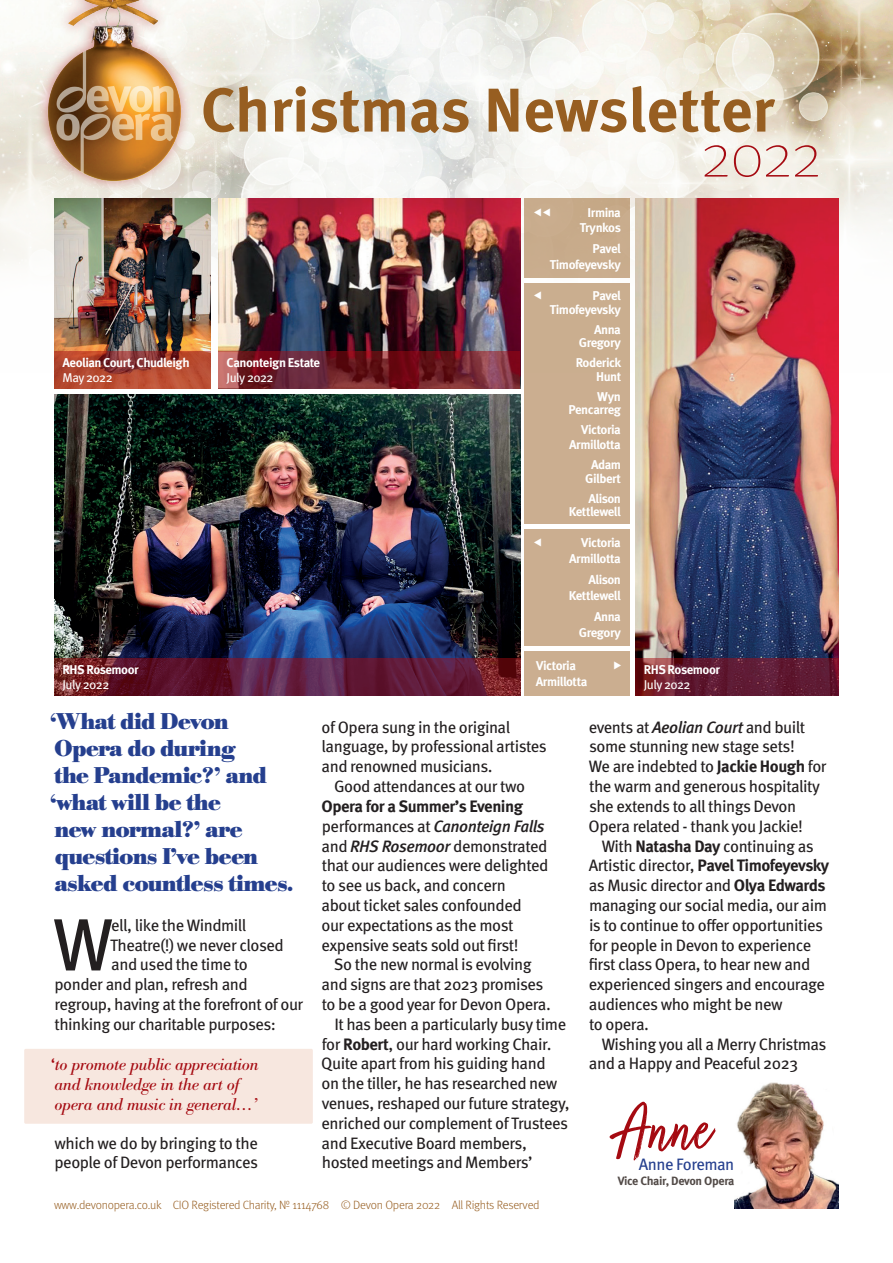
<style>
.page{position:relative;width:893px;height:1263px;background:#fff}
.page>*{position:absolute;margin:0;border:0;box-sizing:border-box;transform-origin:0 0}
.t1{font:75.75px "Turbinado Light Pro";color:#a50a11}
.t2{font:73.95px "Meta Pro";color:#231f20}
.t3{font:700 61.65px "Meta Pro";letter-spacing:-.005em;color:#975e21}
.t4{font:100 61.65px "Meta Pro";color:#a50a11}
.t5{font:700 22.5px/27px "Bodoni BE";letter-spacing:-.035em;color:#253f8e}
.t6{font:italic 16.8px/20.2px "Bodoni BE";letter-spacing:-.01em;color:#a50a11}
.t7{font:16.5px/19.8px "Meta Pro";letter-spacing:-.03em;color:#231f20}
.t8{font:16.5px "Meta Pro";letter-spacing:-.03em;color:#253f8e}
.t9{font:700 12.75px/15.3px "Meta Pro";letter-spacing:-.04em;color:#fff;text-align:right}
.t10{font:12.75px "Meta Pro";letter-spacing:-.045em;color:#fff}
.t11{font:300 12px "Meta Pro";letter-spacing:-.02em;color:#975e21}
.t12{font:700 12px "Meta Pro";letter-spacing:-.03em;color:#524a47}
.s1{font-family:"Meta Pro";font-style:normal;font-size:16.5px}
.s2{font-weight:700}
.s3{font-weight:500;font-style:italic}
</style>
<div class="page">
<img style="left:0;top:0;width:893px;height:373px">
<img style="left:14px;top:0;width:235px;height:203px">
<div style="left:24px;top:1049px;width:289px;height:75px;background:#f7e7df;border-radius:2px"></div>
<img style="left:54px;top:394px;width:466px;height:264px">
<img style="left:54px;top:198px;width:156px;height:153px">
<img style="left:218px;top:198px;width:302px;height:153px">
<img style="left:635px;top:198px;width:204px;height:460px">
<div style="left:525px;top:651px;width:105px;height:44px;background:#cbae90"></div>
<div style="left:525px;top:529px;width:105px;height:116px;background:#cbae90"></div>
<div style="left:525px;top:198px;width:105px;height:79px;background:#c8ac8c"></div>
<div style="left:525px;top:283px;width:105px;height:241px;background:#cbae90"></div>
<img style="left:734px;top:1082px;width:105px;height:127px">
<svg style="left:54px;top:351px;width:156px;height:38px;background:#ac4531"></svg>
<svg style="left:54px;top:658px;width:466px;height:37px;background:#631c35"></svg>
<svg style="left:635px;top:658px;width:204px;height:37px;background:#651c32"></svg>
<svg style="left:218px;top:351px;width:302px;height:38px;background:#76242e"></svg>
<p class="t9" style="left:63px;top:354px;width:129px">Aeolian Court, Chudleigh</p>
<p class="t10" style="left:63px;top:368px;width:52px">May 2022</p>
<p class="t9" style="left:63px;top:661px;width:78px">RHS Rosemoor</p>
<p class="t10" style="left:63px;top:675px;width:48px">July 2022</p>
<h3 class="t3" style="left:201px;top:62px;width:575px">Christmas Newsletter</h3>
<h3 class="t4" style="left:702px;top:113px;width:121px">2022</h3>
<p class="t9" style="left:227px;top:354px;width:95px">Canonteign Estate</p>
<p class="t10" style="left:227px;top:368px;width:48px">July 2022</p>
<p class="t9" style="left:580px;top:204px;width:43px">Irmina<br>Trynkos</p>
<p class="t9" style="left:550px;top:241px;width:73px">Pavel<br>Timofeyevsky</p>
<p class="t9" style="left:550px;top:288px;width:73px;line-height:13.5px">Pavel<br>Timofeyevsky</p>
<p class="t9" style="left:579px;top:322px;width:44px;line-height:13.5px">Anna<br>Gregory</p>
<p class="t9" style="left:576px;top:355px;width:47px;line-height:13.5px">Roderick<br>Hunt</p>
<p class="t9" style="left:568px;top:389px;width:54px;line-height:13.5px">Wyn<br>Pencarreg</p>
<p class="t9" style="left:569px;top:421px;width:53px">Victoria<br>Armillotta</p>
<p class="t9" style="left:585px;top:457px;width:37px;line-height:13.5px;text-align:center">Adam<br>Gilbert</p>
<p class="t9" style="left:569px;top:491px;width:54px;line-height:13.5px">Alison<br>Kettlewell</p>
<p class="t9" style="left:569px;top:534px;width:53px">Victoria<br>Armillotta</p>
<p class="t9" style="left:569px;top:571px;width:54px">Alison<br>Kettlewell</p>
<p class="t9" style="left:579px;top:608px;width:44px">Anna<br>Gregory</p>
<p class="t9" style="left:536px;top:657px;width:53px;text-align:left">Victoria<br>Armillotta</p>
<p class="t9" style="left:644px;top:661px;width:78px">RHS Rosemoor</p>
<p class="t10" style="left:644px;top:675px;width:48px">July 2022</p>
<h3 class="t5" style="left:50px;top:707px;width:244px">‘What did Devon<br>Opera do during<br>the Pandemic?’ and ‘what will be the<br>new normal?’ are questions I’ve been asked countless times.</h3>
<h2 class="t2" style="left:53px;top:888px;width:62px">W</h2>
<p class="t7" style="left:111px;top:914px;width:137px">ell, like the Windmill</p>
<p class="t7" style="left:110px;top:934px;width:175px">Theatre(!) we never closed</p>
<p class="t7" style="left:111px;top:953px;width:138px">and used the time to</p>
<p class="t7" style="left:54px;top:973px;width:195px">ponder and plan, refresh and</p>
<p class="t7" style="left:54px;top:993px;width:250px">regroup, having at the forefront of our</p>
<p class="t7" style="left:54px;top:1013px;width:223px">thinking our charitable purposes:</p>
<p class="t6" style="left:51px;top:1054px;width:209px"><span class="s1">‘</span>to promote public appreciation and knowledge in the art of opera and music in general…’</p>
<p class="t7" style="left:54px;top:1132px;width:205px">which we do by bringing to the people of Devon performances</p>
<p class="t7" style="left:322px;top:716px;width:227px">of Opera sung in the original language, by professional artistes and renowned musicians.</p>
<p class="t7" style="left:334px;top:775px;width:193px">Good attendances at our two</p>
<p class="t7" style="left:322px;top:795px;width:229px"><span class="s2">Opera for a Summer’s Evening </span>performances at <span class="s3">Canonteign Falls </span>and <span class="s3">RHS Rosemoor</span> demonstrated that our audiences were delighted to see us back, and concern about ticket sales confounded<br>our expectations as the most expensive seats sold out first!</p>
<p class="t7" style="left:334px;top:953px;width:199px">So the new normal is evolving</p>
<p class="t7" style="left:322px;top:973px;width:223px">and signs are that 2023 promises</p>
<p class="t7" style="left:322px;top:993px;width:231px">to be a good year for Devon Opera.</p>
<p class="t7" style="left:334px;top:1013px;width:233px">It has been a particularly busy time</p>
<p class="t7" style="left:322px;top:1033px;width:231px">for <span class="s2">Robert</span>, our hard working Chair.</p>
<p class="t7" style="left:321px;top:1052px;width:226px">Quite apart from his guiding hand</p>
<p class="t7" style="left:322px;top:1072px;width:237px">on the tiller, he has researched new</p>
<p class="t7" style="left:322px;top:1092px;width:249px">venues, reshaped our future strategy,</p>
<p class="t7" style="left:322px;top:1112px;width:248px">enriched our complement of Trustees</p>
<p class="t7" style="left:322px;top:1132px;width:207px">and Executive Board members,</p>
<p class="t7" style="left:322px;top:1151px;width:212px">hosted meetings and Members’</p>
<p class="t11" style="left:54px;top:1196px;width:487px">www.devonopera.co.uk CIO Registered Charity, № 1114768 © Devon Opera 2022 All Rights Reserved</p>
<p class="t7" style="left:589px;top:716px;width:239px">events at <span class="s3">Aeolian Court</span> and built some stunning new stage sets!<br>We are indebted to <span class="s2">Jackie Hough</span> for the warm and generous hospitality she extends to all things Devon<br>Opera related - thank you Jackie!</p>
<p class="t7" style="left:589px;top:835px;width:242px;text-indent:13px">With <span class="s2">Natasha Day</span> continuing as<br>Artistic director, <span class="s2">Pavel Timofeyevsky </span>as Music director and <span class="s2">Olya Edwards </span>managing our social media, our aim is to continue to offer opportunities for people in Devon to experience first class Opera, to hear new and experienced singers and encourage audiences who might be new<br>to opera.</p>
<p class="t7" style="left:589px;top:1033px;width:239px;text-indent:13px">Wishing you all a Merry Christmas and a Happy and Peaceful 2023</p>
<h1 class="t1" style="left:608px;top:1092px;width:101px;rotate:-3deg">Anne</h1>
<p class="t8" style="left:639px;top:1152px;width:97px">Anne Foreman</p>
<p class="t12" style="left:618px;top:1171px;width:118px">Vice Chair, Devon Opera</p>
</div>
